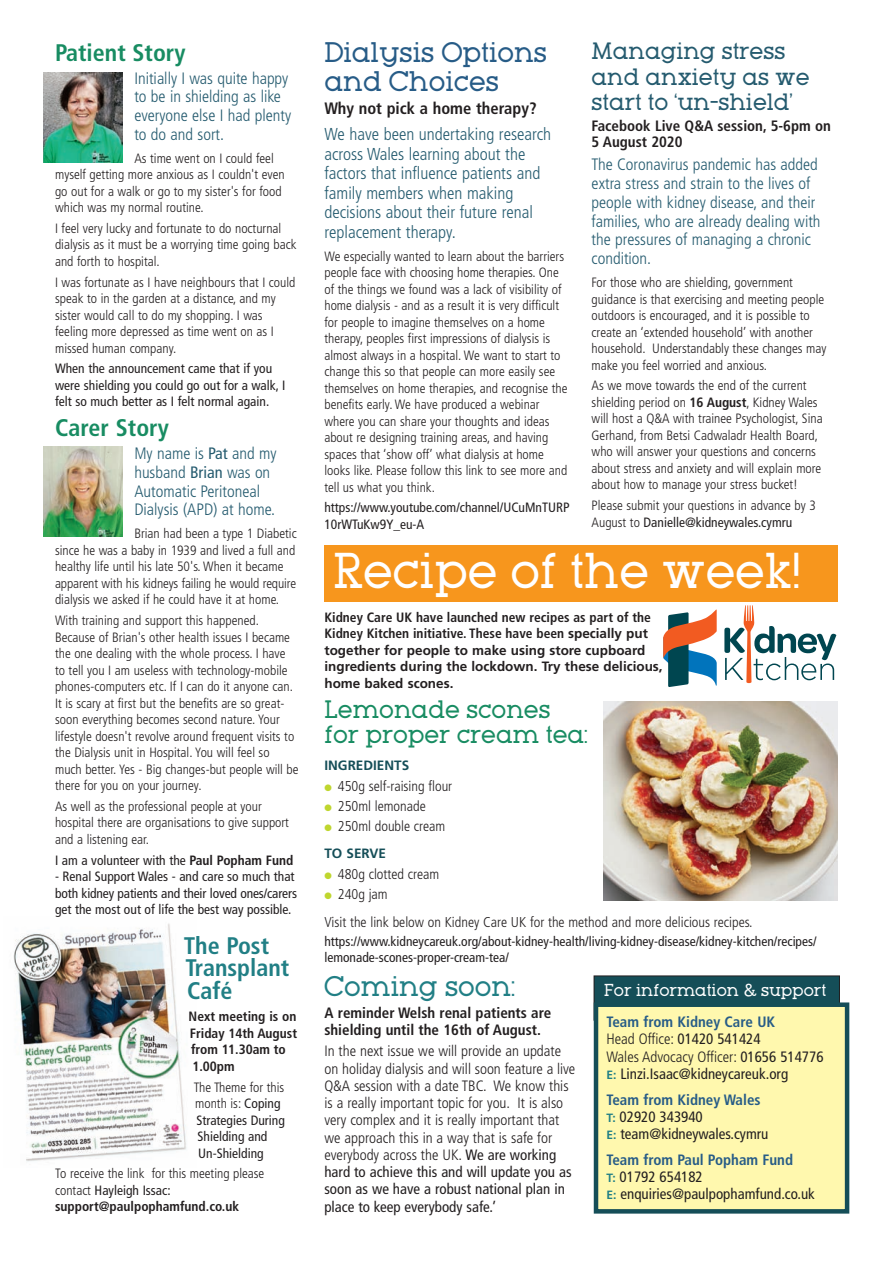
<style>
.page{position:relative;width:893px;height:1263px;background:#fff}
.page>*{position:absolute;margin:0;border:0;box-sizing:border-box;transform-origin:0 0}
.t1{font:48px "Typo Geo Slab Regular Demo";color:#fff}
.t2{font:27px/28.5px "Typo Geo Slab Regular Demo";color:#275c87}
.t3{font:27px "Typo Geo Slab Regular Demo";color:#217f85}
.t4{font:24px/25.5px "Typo Geo Slab Regular Demo";color:#188c62}
.t5{font:700 condensed 24px "Frutiger";color:#188c62}
.t6{font:700 condensed 24px/22.5px "Frutiger";color:#217f85}
.t7{font:22.5px/25.5px "Typo Geo Slab Regular Demo";color:#255b6f}
.t8{font:300 condensed 17.25px/19.5px "Frutiger";color:#255b6f}
.t9{font:300 condensed 16.5px/18.8px "Frutiger";color:#255b6f}
.t10{font:700 condensed 16.5px "Frutiger";color:#231f20}
.t11{font:16.5px "Typo Geo Slab Regular Demo";color:#fff}
.t12{font:300 condensed 15px/17.2px "Frutiger";color:#231f20}
.t13{font:condensed 15px/17.2px "Frutiger";color:#231f20}
.t14{font:700 condensed 15px/16.5px "Frutiger";color:#231f20}
.t15{font:300 condensed 14.25px "Frutiger";color:#231f20}
.t16{font:300 condensed 13.5px/16.5px "Frutiger";color:#231f20}
.t17{font:condensed 13.5px/16.5px "Frutiger";color:#231f20}
.t18{font:700 13.5px/16.5px "Frutiger";color:#231f20}
.t19{font:700 condensed 13.5px/16.5px "Frutiger";color:#231f20}
.t20{font:700 13.5px "Frutiger";color:#154e58}
.s1{font-weight:400}
.s2{font-weight:700}
.s3{font-weight:300}
.s4{font-stretch:condensed}
.s5{color:#bfd62f}
.s6{font-weight:700;color:#275c87}
.s7{font-weight:700;font-stretch:normal;font-size:12px;color:#217f85}
</style>
<div class="page">
<img style="left:13px;top:923px;width:174px;height:239px">
<img style="left:43px;top:72px;width:79px;height:90px">
<img style="left:43px;top:447px;width:79px;height:90px">
<div style="left:594px;top:976px;width:245px;height:44px;background:#154e58"></div>
<div style="left:594px;top:976px;width:246px;height:44px;border:1px solid #231f20"></div>
<div style="left:596px;top:1005px;width:251px;height:206px;background:#fff8ae"></div>
<div style="left:594px;top:1002px;width:255px;height:212px;border:4px solid #154e58"></div>
<svg style="left:663px;top:610px;width:54px;height:77px"></svg>
<svg style="left:724px;top:605px;width:112px;height:78px"></svg>
<div style="left:324px;top:545px;width:513px;height:56px;background:#f7961d"></div>
<img style="left:604px;top:701px;width:233px;height:200px">
<h3 class="t5" style="left:55px;top:43px;width:132px">Patient Story</h3>
<p class="t9" style="left:134px;top:70px;width:158px">Initially I was quite happy to be in shielding as like everyone else I had plenty to do and sort.</p>
<p class="t16" style="left:55px;top:151px;width:231px;text-indent:79px">As time went on I could feel myself getting more anxious as I couldn't even go out for a walk or go to my sister's for food which was my normal routine.</p>
<p class="t16" style="left:55px;top:221px;width:243px">I feel very lucky and fortunate to do nocturnal dialysis as it must be a worrying time going back and forth to hospital.</p>
<p class="t16" style="left:55px;top:275px;width:242px">I was fortunate as I have neighbours that I could speak to in the garden at a distance, and my sister would call to do my shopping. I was feeling more depressed as time went on as I missed human company.</p>
<p class="t17" style="left:55px;top:362px;width:232px">When the announcement came that if you were shielding you could go out for a walk, I felt so much better as I felt normal again.</p>
<h3 class="t5" style="left:55px;top:418px;width:115px">Carer Story</h3>
<p class="t9" style="left:134px;top:445px;width:144px">My name is <span class="s1">Pat</span> and my husband <span class="s1">Brian</span> was on<br>Automatic Peritoneal<br>Dialysis (APD) at home.</p>
<p class="t16" style="left:55px;top:527px;width:243px;text-indent:79px">Brian had been a type 1 Diabetic since he was a baby in 1939 and lived a full and healthy life until his late 50's. When it became apparent with his kidneys failing he would require dialysis we asked if he could have it at home.</p>
<p class="t16" style="left:55px;top:613px;width:245px">With training and support this happened.<br>Because of Brian's other health issues I became the one dealing with the whole process. I have to tell you I am useless with technology-mobile phones-computers etc. If I can do it anyone can.<br>It is scary at first but the benefits are so great&shy;soon everything becomes second nature. Your lifestyle doesn't revolve around frequent visits to the Dialysis unit in Hospital. You will feel so much better. Yes - Big changes-but people will be there for you on your journey.</p>
<p class="t16" style="left:55px;top:799px;width:235px">As well as the professional people at your hospital there are organisations to give support and a listening ear.</p>
<p class="t17" style="left:55px;top:853px;width:240px">I am a volunteer with the <span class="s2">Paul Popham Fund</span></p>
<p class="t17" style="left:55px;top:869px;width:243px">- Renal Support Wales - and care so much that both kidney patients and their loved ones/carers get the most out of life the best way possible.</p>
<h3 class="t6" style="left:184px;top:936px;width:107px">The Post<br>Transplant<br>Café</h3>
<p class="t19" style="left:189px;top:1010px;width:110px">Next meeting is on<br>Friday 14th August from 11.30am to<br>1.00pm</p>
<p class="t17" style="left:194px;top:1080px;width:92px"><span class="s3">The Theme for this month is:</span> Coping<br>Strategies During<br>Shielding and<br>Un-Shielding</p>
<p class="t16" style="left:55px;top:1167px;width:211px">To receive the link for this meeting please contact <span class="s1">Hayleigh Issac: </span><span class="s2">support@paulpophamfund.co.uk</span></p>
<h2 class="t2" style="left:324px;top:41px;width:224px">Dialysis Options and Choices</h2>
<p class="t10" style="left:324px;top:102px;width:214px">Why not pick a home therapy?</p>
<p class="t8" style="left:324px;top:126px;width:228px">We have been undertaking research across Wales learning about the factors that influence patients and family members when making decisions about their future renal replacement therapy.</p>
<p class="t16" style="left:324px;top:249px;width:245px">We especially wanted to learn about the barriers people face with choosing home therapies. One of the things we found was a lack of visibility of home dialysis - and as a result it is very difficult for people to imagine themselves on a home therapy, peoples first impressions of dialysis is almost always in a hospital. We want to start to change this so that people can more easily see themselves on home therapies, and recognise the benefits early. We have produced a webinar where you can share your thoughts and ideas about re designing training areas, and having spaces that ‘show off’ what dialysis at home looks like. Please follow this link to see more and tell us what you think.</p>
<p class="t17" style="left:324px;top:501px;width:247px">https://www.youtube.com/channel/UCuMnTURP<br>10rWTuKw9Y_eu-A</p>
<h3 class="t7" style="left:592px;top:40px;width:219px">Managing stress and anxiety as we start to ‘un-shield’</h3>
<p class="t14" style="left:592px;top:119px;width:241px">Facebook Live Q&amp;A session, 5-6pm on<br>5 August 2020</p>
<p class="t9" style="left:592px;top:157px;width:230px">The Coronavirus pandemic has added extra stress and strain to the lives of people with kidney disease, and their families, who are already dealing with the pressures of managing a chronic condition.</p>
<p class="t16" style="left:592px;top:275px;width:236px">For those who are shielding, government guidance is that exercising and meeting people outdoors is encouraged, and it is possible to create an ‘extended household’ with another household. Understandably these changes may make you feel worried and anxious.</p>
<p class="t16" style="left:592px;top:378px;width:232px">As we move towards the end of the current shielding period on <span class="s2">16 August</span>, Kidney Wales will host a Q&amp;A with trainee Psychologist, Sina Gerhand, from Betsi Cadwaladr Health Board, who will answer your questions and concerns about stress and anxiety and will explain more about how to manage your stress bucket!</p>
<p class="t16" style="left:592px;top:498px;width:226px">Please submit your questions in advance by 3<br>August to <span class="s1">Danielle@kidneywales.cymru</span></p>
<h1 class="t1" style="left:334px;top:553px;width:469px">Recipe of the week!</h1>
<p class="t18" style="left:324px;top:610px;width:340px"><span class="s4">Kidney Care UK have launched new recipes as part of the Kidney Kitchen initiative. These have been</span> specially put together for people to make using store cupboard ingredients during the lockdown. Try these delicious, home baked scones.</p>
<h3 class="t4" style="left:324px;top:699px;width:265px">Lemonade scones for proper cream tea:</h3>
<p class="t20" style="left:324px;top:760px;width:86px">INGREDIENTS</p>
<p class="t15" style="left:324px;top:780px;width:129px"><span class="s5">●</span> 450g self-raising flour</p>
<p class="t15" style="left:324px;top:800px;width:103px"><span class="s5">●</span> 250ml lemonade</p>
<p class="t15" style="left:324px;top:820px;width:122px"><span class="s5">●</span> 250ml double cream</p>
<p class="t20" style="left:324px;top:848px;width:63px">TO SERVE</p>
<p class="t15" style="left:324px;top:868px;width:116px"><span class="s5">●</span> 480g clotted cream</p>
<p class="t15" style="left:324px;top:888px;width:65px"><span class="s5">●</span> 240g jam</p>
<p class="t15" style="left:324px;top:917px;width:430px">Visit the link below on Kidney Care UK for the method and more delicious recipes.</p>
<p class="t17" style="left:324px;top:934px;width:494px">https://www.kidneycareuk.org/about-kidney-health/living-kidney-disease/kidney-kitchen/recipes/ lemonade-scones-proper-cream-tea/</p>
<h2 class="t3" style="left:324px;top:976px;width:192px">Coming soon:</h2>
<p class="t14" style="left:324px;top:1005px;width:228px;line-height:17.2px">A reminder Welsh renal patients are shielding until the 16th of August.</p>
<p class="t12" style="left:324px;top:1044px;width:252px">In the next issue we will provide an update on holiday dialysis and will soon feature a live Q&amp;A session with a date TBC. We know this is a really important topic for you. It is also very complex and it is really important that we approach this in a way that is safe for everybody across the UK. <span class="s1">We are working hard to achieve this and will update you as soon as we have a robust national plan in place to keep everybody safe.’</span></p>
<p class="t11" style="left:604px;top:984px;width:224px">For information &amp; support</p>
<p class="t13" style="left:606px;top:1014px;width:218px"><span class="s6">Team from Kidney Care UK<br></span><span class="s3">Head Office:</span> 01420 541424<br><span class="s3">Wales Advocacy Officer:</span> 01656 514776<br><span class="s7">E:</span> Linzi.Isaac@kidneycareuk.org</p>
<p class="t13" style="left:606px;top:1092px;width:163px"><span class="s6">Team from Kidney Wales<br></span><span class="s7">T:</span> 02920 343940<br><span class="s7">E:</span> team@kidneywales.cymru</p>
<p class="t13" style="left:606px;top:1152px;width:210px"><span class="s6">Team from Paul Popham Fund<br></span><span class="s7">T:</span> 01792 654182<br><span class="s7">E:</span> enquiries@paulpophamfund.co.uk</p>
</div>
